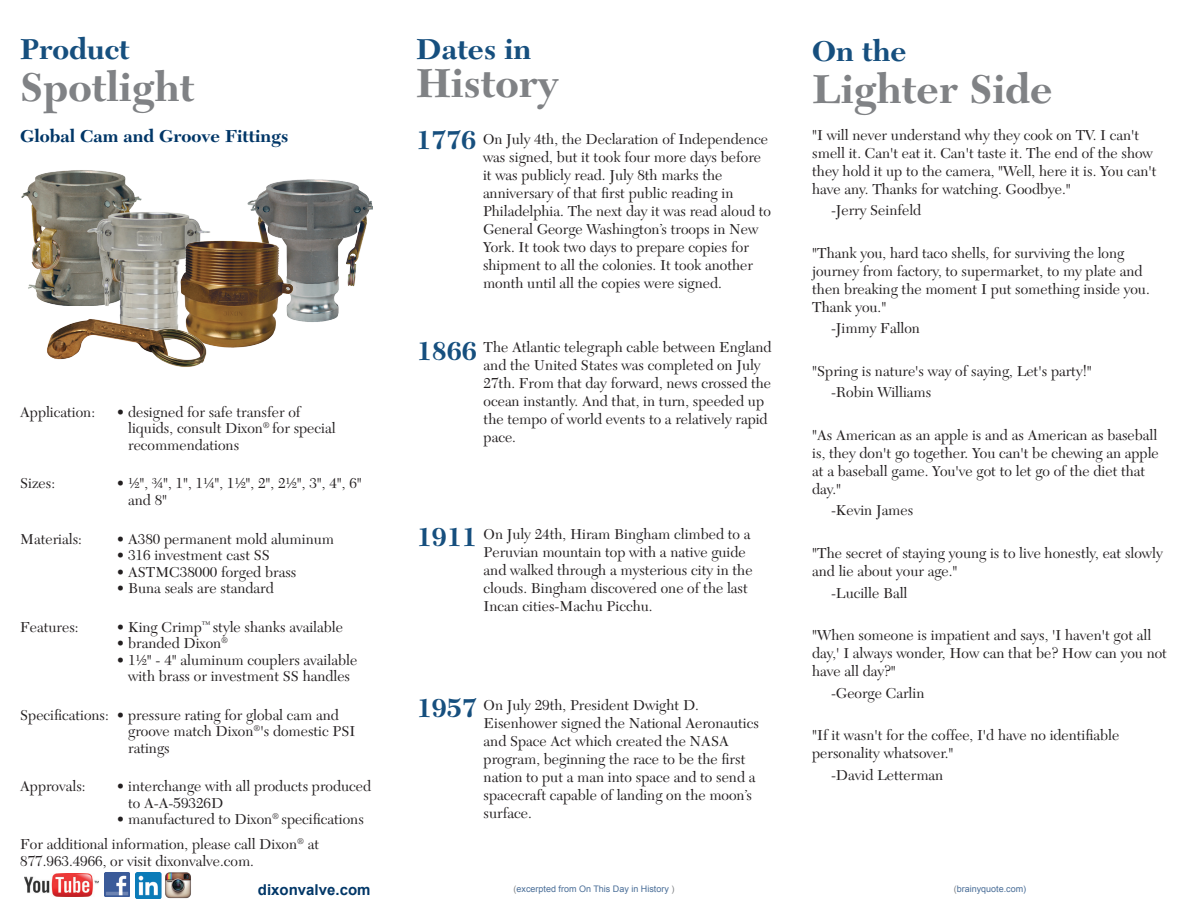
<style>
.page{position:relative;width:1188px;height:918px;background:#fff}
.page>*{position:absolute;margin:0;border:0;box-sizing:border-box;transform-origin:0 0}
.t1{font:700 42px "New Caledonia";color:#808285}
.t2{font:700 30px "New Caledonia";color:#164f7e}
.t3{font:700 27px "New Caledonia";color:#164f7e}
.t4{font:700 18px "New Caledonia";color:#003667}
.t5{font:15px/18px "New Caledonia";color:#231f20}
.t6{font:700 15px "Arial";color:#003667}
.t7{font:9px "Arial";color:#4a6e98}
.s1{color:#808285}
</style>
<div class="page">
<img style="left:25px;top:873px;width:73px;height:23px">
<img style="left:105px;top:872px;width:24px;height:25px">
<img style="left:165px;top:872px;width:26px;height:27px">
<img style="left:135px;top:872px;width:27px;height:26px">
<img style="left:21px;top:170px;width:121px;height:136px">
<img style="left:85px;top:209px;width:126px;height:104px">
<img style="left:247px;top:179px;width:126px;height:143px">
<img style="left:178px;top:238px;width:116px;height:110px">
<img style="left:47px;top:313px;width:164px;height:54px">
<p class="t2" style="left:20px;top:32px;width:111px">Product</p>
<p class="t1" style="left:20px;top:63px;width:176px">Spotlight</p>
<p class="t4" style="left:20px;top:125px;width:270px">Global Cam and Groove Fittings</p>
<p class="t5" style="left:20px;top:403px;width:76px">Application:</p>
<p class="t5" style="left:128px;top:404px;width:209px;line-height:16.5px;text-indent:-11px">• designed for safe transfer of liquids, consult Dixon<sup>®</sup> for special recommendations</p>
<p class="t5" style="left:20px;top:475px;width:36px">Sizes:</p>
<p class="t5" style="left:128px;top:476px;width:235px;line-height:16.5px;text-indent:-11px">• ½", ¾", 1", 1¼", 1½", 2", 2½", 3", 4", 6" and 8"</p>
<p class="t5" style="left:20px;top:530px;width:63px">Materials:</p>
<p class="t5" style="left:117px;top:530px;width:219px">• A380 permanent mold aluminum</p>
<p class="t5" style="left:117px;top:546px;width:155px">• 316 investment cast SS</p>
<p class="t5" style="left:117px;top:563px;width:181px">• ASTMC38000 forged brass</p>
<p class="t5" style="left:117px;top:579px;width:158px">• Buna seals are standard</p>
<p class="t5" style="left:20px;top:618px;width:60px">Features:</p>
<p class="t5" style="left:117px;top:618px;width:228px">• King Crimp<sup>™</sup> style shanks available</p>
<p class="t5" style="left:117px;top:635px;width:113px">• branded Dixon<sup>®</sup></p>
<p class="t5" style="left:117px;top:652px;width:242px;line-height:16.5px;text-align:center">• 1½" - 4" aluminum couplers available with brass or investment SS handles</p>
<p class="t5" style="left:20px;top:706px;width:90px">Specifications:</p>
<p class="t5" style="left:128px;top:707px;width:229px;line-height:16.5px;text-indent:-11px">• pressure rating for global cam and groove match Dixon<sup>®</sup>'s domestic PSI ratings</p>
<p class="t5" style="left:20px;top:778px;width:67px">Approvals:</p>
<p class="t5" style="left:128px;top:779px;width:244px;line-height:16.5px;text-indent:-11px">• interchange with all products produced to A-A-59326D</p>
<p class="t5" style="left:117px;top:811px;width:249px">• manufactured to Dixon<sup>®</sup> specifications</p>
<p class="t5" style="left:20px;top:836px;width:300px;line-height:16.5px">For additional information, please call Dixon<sup>®</sup> at<br>877.963.4966, or visit dixonvalve.com.</p>
<p class="t6" style="left:258px;top:880px;width:114px">dixonvalve.com</p>
<p class="t2" style="left:416px;top:32px;width:117px">Dates in</p>
<p class="t1" style="left:416px;top:58px;width:144px">History</p>
<p class="t3" style="left:416px;top:124px;width:62px">1776</p>
<p class="t5" style="left:483px;top:130px;width:290px">On July 4th, the Declaration of Independence was signed, but it took four more days before it was publicly read. July 8th marks the anniversary of that first public reading in Philadelphia. The next day it was read aloud to General George Washington’s troops in New York. It took two days to prepare copies for shipment to all the colonies. It took another month until all the copies were signed.</p>
<p class="t3" style="left:417px;top:335px;width:62px">1866</p>
<p class="t5" style="left:484px;top:339px;width:290px">The Atlantic telegraph cable between England and the United States was completed on July 27th. From that day forward, news crossed the ocean instantly. And that, in turn, speeded up the tempo of world events to a relatively rapid pace.</p>
<p class="t3" style="left:417px;top:521px;width:62px">1911</p>
<p class="t5" style="left:484px;top:525px;width:270px">On July 24th, Hiram Bingham climbed to a Peruvian mountain top with a native guide and walked through a mysterious city in the clouds. Bingham discovered one of the last Incan cities-Machu Picchu.</p>
<p class="t3" style="left:417px;top:693px;width:62px">1957</p>
<p class="t5" style="left:484px;top:696px;width:277px">On July 29th, President Dwight D.<br>Eisenhower signed the National Aeronautics and Space Act which created the NASA program, beginning the race to be the first nation to put a man into space and to send a spacecraft capable of landing on the moon’s surface.</p>
<p class="t7" style="left:514px;top:882px;width:162px"><span class="s1">(</span>excerpted from On This Day in History <span class="s1">)</span></p>
<p class="t2" style="left:812px;top:33px;width:96px">On the</p>
<p class="t1" style="left:812px;top:64px;width:242px">Lighter Side</p>
<p class="t5" style="left:812px;top:126px;width:346px">"I will never understand why they cook on TV. I can't smell it. Can't eat it. Can't taste it. The end of the show they hold it up to the camera, "Well, here it is. You can't have any. Thanks for watching. Goodbye."</p>
<p class="t5" style="left:831px;top:201px;width:92px">-Jerry Seinfeld</p>
<p class="t5" style="left:812px;top:244px;width:339px">"Thank you, hard taco shells, for surviving the long journey from factory, to supermarket, to my plate and then breaking the moment I put something inside you.<br>Thank you."</p>
<p class="t5" style="left:831px;top:320px;width:90px">-Jimmy Fallon</p>
<p class="t5" style="left:812px;top:362px;width:281px">"Spring is nature's way of saying, Let's party!"</p>
<p class="t5" style="left:831px;top:384px;width:102px">-Robin Williams</p>
<p class="t5" style="left:812px;top:426px;width:348px">"As American as an apple is and as American as baseball is, they don't go together. You can't be chewing an apple at a baseball game. You've got to let go of the diet that day."</p>
<p class="t5" style="left:831px;top:502px;width:84px">-Kevin James</p>
<p class="t5" style="left:812px;top:545px;width:352px">"The secret of staying young is to live honestly, eat slowly and lie about your age."</p>
<p class="t5" style="left:831px;top:584px;width:78px">-Lucille Ball</p>
<p class="t5" style="left:812px;top:627px;width:356px">"When someone is impatient and says, 'I haven't got all day,' I always wonder, How can that be? How can you not have all day?"</p>
<p class="t5" style="left:831px;top:684px;width:95px">-George Carlin</p>
<p class="t5" style="left:812px;top:727px;width:309px">"If it wasn't for the coffee, I'd have no identifiable personality whatsover."</p>
<p class="t5" style="left:831px;top:766px;width:114px">-David Letterman</p>
<p class="t7" style="left:954px;top:882px;width:74px"><span class="s1">(</span>brainyquote.com)</p>
</div>
